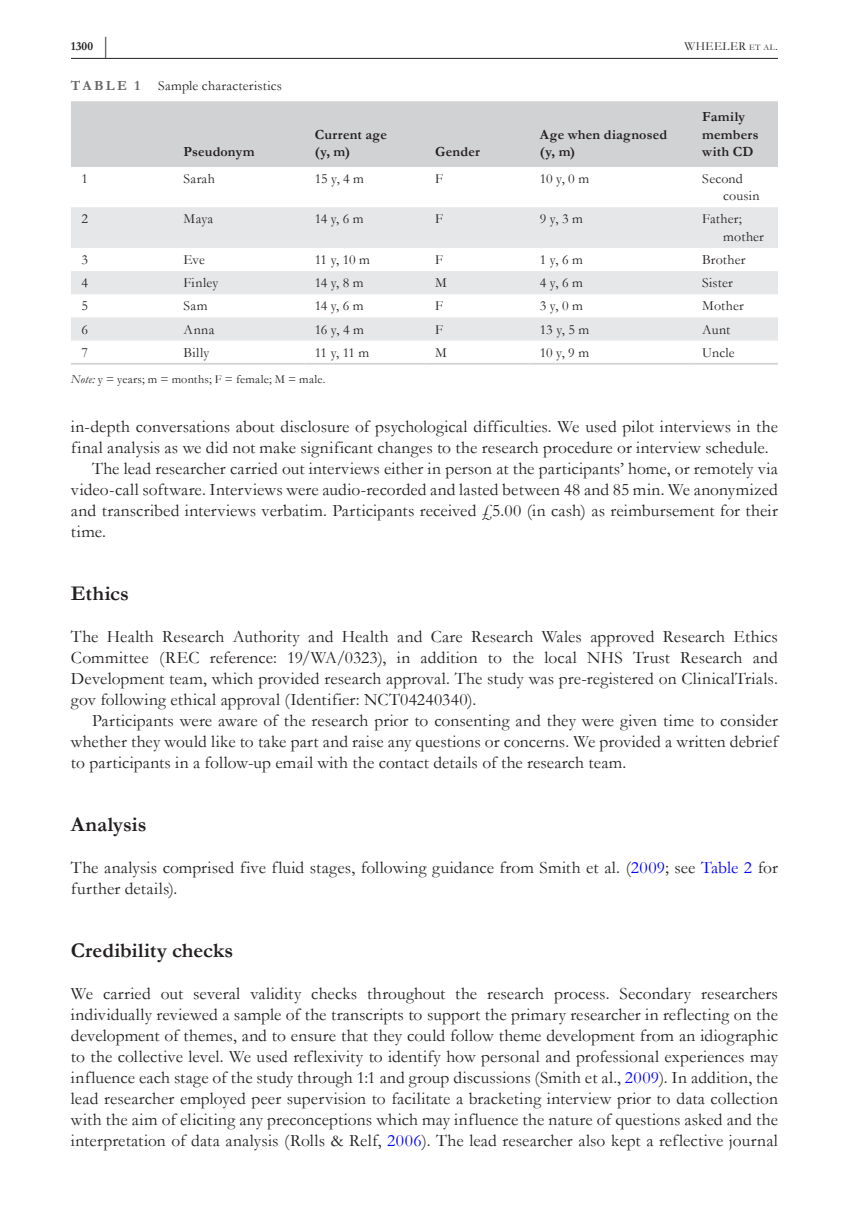
<style>
.page{position:relative;width:849px;height:1221px;background:#fff}
.page>*{position:absolute;margin:0;border:0;box-sizing:border-box;transform-origin:0 0}
.t1{font:700 21px "Garamond";color:#231f20}
.t2{font:17.5px/21px "Garamond";letter-spacing:.01em;color:#231f20;text-align:justify}
.t3{font:14px/17.5px "Garamond";letter-spacing:.015em;color:#231f20}
.t4{font:700 14px/17.5px "Garamond";letter-spacing:.015em;color:#231f20}
.t5{font:700 14px "Garamond";letter-spacing:.165em;color:#636366}
.t6{font:12.25px "Garamond";letter-spacing:.02em;color:#231f20}
.t7{font:12.25px "Garamond";letter-spacing:.04em;color:#231f20}
.t8{font:700 12.25px "Garamond";color:#231f20}
.s1{font-size:23.62px}
.s2{font-size:8.58px}
.s3{font-style:italic}
.s4{color:#00f}
</style>
<div class="page">
<hr style="left:71px;top:58px;width:706px;height:1px;background:#231f20">
<div style="left:71px;top:101px;width:706px;height:66px;background:#d1d2d4"></div>
<svg style="left:71px;top:207px;width:706px;height:133px;fill:#e6e7e9"></svg>
<hr style="left:71px;top:363px;width:102px;height:1px;background:#d1d2d4">
<hr style="left:173px;top:363px;width:131px;height:1px;background:#d1d2d4">
<hr style="left:304px;top:363px;width:120px;height:1px;background:#d1d2d4">
<hr style="left:424px;top:363px;width:105px;height:1px;background:#d1d2d4">
<hr style="left:529px;top:363px;width:162px;height:1px;background:#d1d2d4">
<hr style="left:691px;top:363px;width:86px;height:1px;background:#d1d2d4">
<p class="t8" style="left:71px;top:38px;width:39px">1300 <span class="s1">|</span></p>
<p class="t7" style="left:684px;top:38px;width:95px">WHEELER <span class="s2">et al</span>.</p>
<p class="t5" style="left:71px;top:76px;width:71px">TABLE 1</p>
<p class="t3" style="left:158px;top:76px;width:125px">Sample characteristics</p>
<p class="t4" style="left:183px;top:143px;width:73px">Pseudonym</p>
<p class="t4" style="left:315px;top:126px;width:74px">Current age (y, m)</p>
<p class="t4" style="left:435px;top:143px;width:46px">Gender</p>
<p class="t4" style="left:539px;top:126px;width:129px">Age when diagnosed (y, m)</p>
<p class="t4" style="left:702px;top:108px;width:58px">Family members with CD</p>
<p class="t3" style="left:81px;top:169px;width:8px">1</p>
<p class="t3" style="left:183px;top:169px;width:33px">Sarah</p>
<p class="t3" style="left:315px;top:169px;width:51px">15 y, 4 m</p>
<p class="t3" style="left:435px;top:169px;width:9px">F</p>
<p class="t3" style="left:539px;top:169px;width:51px">10 y, 0 m</p>
<p class="t3" style="left:723px;top:169px;width:38px;text-indent:-21px">Second cousin</p>
<p class="t3" style="left:81px;top:210px;width:8px">2</p>
<p class="t3" style="left:183px;top:210px;width:31px">Maya</p>
<p class="t3" style="left:315px;top:210px;width:50px">14 y, 6 m</p>
<p class="t3" style="left:435px;top:210px;width:9px">F</p>
<p class="t3" style="left:539px;top:210px;width:44px">9y, 3m</p>
<p class="t3" style="left:723px;top:210px;width:42px;text-indent:-21px">Father; mother</p>
<p class="t3" style="left:81px;top:250px;width:8px">3</p>
<p class="t3" style="left:183px;top:250px;width:23px">Eve</p>
<p class="t3" style="left:315px;top:250px;width:57px">11 y, 10 m</p>
<p class="t3" style="left:435px;top:250px;width:9px">F</p>
<p class="t3" style="left:539px;top:250px;width:44px">1y, 6m</p>
<p class="t3" style="left:702px;top:250px;width:45px">Brother</p>
<p class="t3" style="left:81px;top:274px;width:8px">4</p>
<p class="t3" style="left:183px;top:274px;width:36px">Finley</p>
<p class="t3" style="left:315px;top:274px;width:50px">14 y, 8 m</p>
<p class="t3" style="left:435px;top:274px;width:13px">M</p>
<p class="t3" style="left:539px;top:274px;width:44px">4y, 6m</p>
<p class="t3" style="left:702px;top:274px;width:32px">Sister</p>
<p class="t3" style="left:81px;top:297px;width:8px">5</p>
<p class="t3" style="left:183px;top:297px;width:25px">Sam</p>
<p class="t3" style="left:315px;top:297px;width:50px">14 y, 6 m</p>
<p class="t3" style="left:435px;top:297px;width:9px">F</p>
<p class="t3" style="left:539px;top:297px;width:44px">3y, 0m</p>
<p class="t3" style="left:702px;top:297px;width:43px">Mother</p>
<p class="t3" style="left:81px;top:320px;width:8px">6</p>
<p class="t3" style="left:183px;top:320px;width:32px">Anna</p>
<p class="t3" style="left:315px;top:320px;width:51px">16 y, 4 m</p>
<p class="t3" style="left:435px;top:320px;width:9px">F</p>
<p class="t3" style="left:539px;top:320px;width:51px">13 y, 5 m</p>
<p class="t3" style="left:702px;top:320px;width:30px">Aunt</p>
<p class="t3" style="left:81px;top:343px;width:8px">7</p>
<p class="t3" style="left:183px;top:343px;width:27px">Billy</p>
<p class="t3" style="left:315px;top:343px;width:56px">11 y, 11 m</p>
<p class="t3" style="left:435px;top:343px;width:13px">M</p>
<p class="t3" style="left:539px;top:343px;width:51px">10 y, 9 m</p>
<p class="t3" style="left:702px;top:343px;width:34px">Uncle</p>
<p class="t6" style="left:71px;top:371px;width:256px"><span class="s3">Note:</span> y = years; m = months; F = female; M = male.</p>
<p class="t2" style="left:71px;top:415px;width:708px">in-depth conversations about disclosure of psychological difficulties. We used pilot interviews in the</p>
<p class="t2" style="left:71px;top:436px;width:699px">final analysis as we did not make significant changes to the research procedure or interview schedule.</p>
<p class="t2" style="left:92px;top:457px;width:687px">The lead researcher carried out interviews either in person at the participants’ home, or remotely via</p>
<p class="t2" style="left:71px;top:478px;width:708px">video-call software. Interviews were audio-recorded and lasted between 48 and 85 min. We anonymized</p>
<p class="t2" style="left:71px;top:499px;width:708px">and transcribed interviews verbatim. Participants received £5.00 (in cash) as reimbursement for their</p>
<p class="t2" style="left:71px;top:520px;width:37px">time.</p>
<p class="t1" style="left:71px;top:579px;width:59px">Ethics</p>
<p class="t2" style="left:71px;top:625px;width:708px">The Health Research Authority and Health and Care Research Wales approved Research Ethics Committee (REC reference: 19/WA/0323), in addition to the local NHS Trust Research and Development team, which provided research approval. The study was pre-registered on ClinicalTrials. gov following ethical approval (Identifier: NCT04240340).</p>
<p class="t2" style="left:71px;top:709px;width:708px;text-indent:21px">Participants were aware of the research prior to consenting and they were given time to consider whether they would like to take part and raise any questions or concerns. We provided a written debrief to participants in a follow-up email with the contact details of the research team.</p>
<p class="t1" style="left:71px;top:810px;width:77px">Analysis</p>
<p class="t2" style="left:71px;top:856px;width:708px">The analysis comprised five fluid stages, following guidance from Smith et al. (<span class="s4">2009</span>; see <span class="s4">Table 2</span> for further details).</p>
<p class="t1" style="left:71px;top:936px;width:164px">Credibility checks</p>
<p class="t2" style="left:71px;top:982px;width:708px">We carried out several validity checks throughout the research process. Secondary researchers individually reviewed a sample of the transcripts to support the primary researcher in reflecting on the development of themes, and to ensure that they could follow theme development from an idiographic to the collective level. We used reflexivity to identify how personal and professional experiences may influence each stage of the study through 1:1 and group discussions (Smith et al., <span class="s4">2009</span>). In addition, the lead researcher employed peer supervision to facilitate a bracketing interview prior to data collection with the aim of eliciting any preconceptions which may influence the nature of questions asked and the interpretation of data analysis (Rolls &amp; Relf, <span class="s4">2006</span>). The lead researcher also kept a reflective journal</p>
</div>
